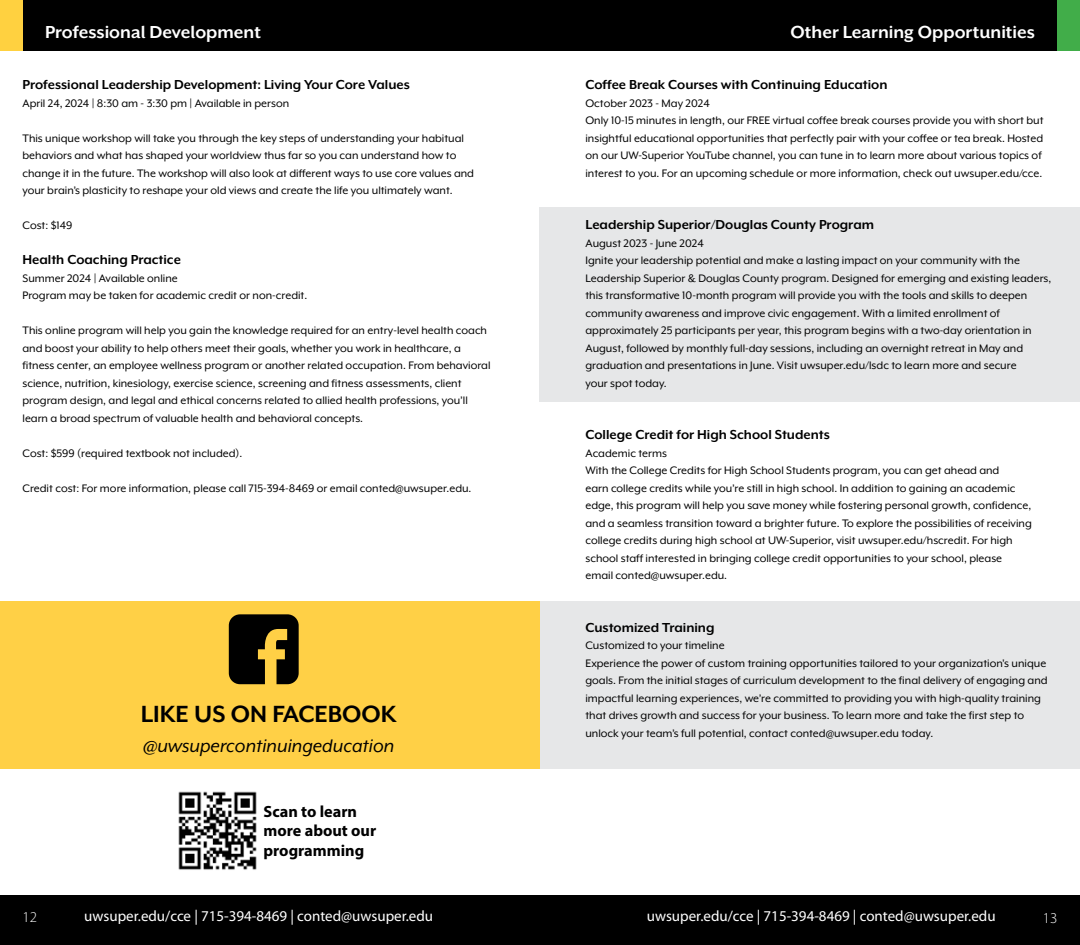
<style>
.page{position:relative;width:1080px;height:945px;background:#fff}
.page>*{position:absolute;margin:0;border:0;box-sizing:border-box;transform-origin:0 0}
.t1{font:700 27px "Mr Eaves XL Mod OT";color:#000}
.t2{font:italic 21px "Mr Eaves XL Mod OT";color:#000}
.t3{font:700 20px "Mr Eaves XL San OT";color:#fff}
.t4{font:700 16.25px/19.5px "Myriad Pro";color:#000}
.t5{font:700 15px "Mr Eaves XL Mod OT";color:#000}
.t6{font:15px "Myriad Pro";color:#fff}
.t7{font:300 15px "Myriad Pro";color:#fff}
.t8{font:12.5px/17.5px "Mr Eaves XL Mod OT";color:#000}
</style>
<div class="page">
<div style="left:0;top:896px;width:1080px;height:49px;background:#000"></div>
<img style="left:178px;top:791px;width:79px;height:79px">
<div style="left:0;top:601px;width:541px;height:168px;background:#ffd046"></div>
<div style="left:540px;top:208px;width:540px;height:194px;background:#e6e7e8"></div>
<div style="left:540px;top:601px;width:540px;height:168px;background:#e6e7e8"></div>
<div style="left:0;top:0;width:1080px;height:51px;background:#000"></div>
<div style="left:0;top:0;width:22px;height:50px;background:#ffd140"></div>
<div style="left:1057px;top:0;width:23px;height:50px;background:#41ad49"></div>
<svg style="left:229px;top:614px;width:70px;height:70px"></svg>
<h3 class="t3" style="left:45px;top:22px;width:218px">Professional Development</h3>
<h3 class="t3" style="left:791px;top:22px;width:246px">Other Learning Opportunities</h3>
<p class="t5" style="left:22px;top:77px;width:389px">Professional Leadership Development: Living Your Core Values</p>
<p class="t8" style="left:22px;top:94px;width:268px">April 24, 2024 | 8:30 am - 3:30 pm | Available in person</p>
<p class="t8" style="left:22px;top:129px;width:453px">This unique workshop will take you through the key steps of understanding your habitual behaviors and what has shaped your worldview thus far so you can understand how to change it in the future. The workshop will also look at different ways to use core values and your brain’s plasticity to reshape your old views and create the life you ultimately want.</p>
<p class="t8" style="left:22px;top:217px;width:52px">Cost: $149</p>
<p class="t5" style="left:22px;top:252px;width:160px">Health Coaching Practice</p>
<p class="t8" style="left:22px;top:269px;width:286px">Summer 2024 | Available online<br>Program may be taken for academic credit or non-credit.</p>
<p class="t8" style="left:22px;top:322px;width:470px">This online program will help you gain the knowledge required for an entry-level health coach and boost your ability to help others meet their goals, whether you work in healthcare, a fitness center, an employee wellness program or another related occupation. From behavioral science, nutrition, kinesiology, exercise science, screening and fitness assessments, client program design, and legal and ethical concerns related to allied health professions, you’ll learn a broad spectrum of valuable health and behavioral concepts.</p>
<p class="t8" style="left:22px;top:444px;width:221px">Cost: $599 (required textbook not included).</p>
<p class="t8" style="left:22px;top:479px;width:450px">Credit cost: For more information, please call 715-394-8469 or email conted@uwsuper.edu.</p>
<h1 class="t1" style="left:141px;top:700px;width:257px">LIKE US ON FACEBOOK</h1>
<h2 class="t2" style="left:143px;top:735px;width:253px">@uwsupercontinuingeducation</h2>
<h3 class="t4" style="left:264px;top:801px;width:114px">Scan to learn more about our programming</h3>
<p class="t5" style="left:585px;top:77px;width:304px">Coffee Break Courses with Continuing Education</p>
<p class="t8" style="left:585px;top:94px;width:460px">October 2023 - May 2024<br>Only 10-15 minutes in length, our FREE virtual coffee break courses provide you with short but insightful educational opportunities that perfectly pair with your coffee or tea break. Hosted on our UW-Superior YouTube channel, you can tune in to learn more about various topics of interest to you. For an upcoming schedule or more information, check out uwsuper.edu/cce.</p>
<p class="t5" style="left:585px;top:217px;width:290px">Leadership Superior/Douglas County Program</p>
<p class="t8" style="left:585px;top:234px;width:467px">August 2023 - June 2024<br>Ignite your leadership potential and make a lasting impact on your community with the Leadership Superior &amp; Douglas County program. Designed for emerging and existing leaders, this transformative 10-month program will provide you with the tools and skills to deepen community awareness and improve civic engagement. With a limited enrollment of approximately 25 participants per year, this program begins with a two-day orientation in August, followed by monthly full-day sessions, including an overnight retreat in May and graduation and presentations in June. Visit uwsuper.edu/lsdc to learn more and secure<br>your spot today.</p>
<p class="t5" style="left:585px;top:427px;width:246px">College Credit for High School Students</p>
<p class="t8" style="left:585px;top:444px;width:448px">Academic terms<br>With the College Credits for High School Students program, you can get ahead and<br>earn college credits while you’re still in high school. In addition to gaining an academic edge, this program will help you save money while fostering personal growth, confidence, and a seamless transition toward a brighter future. To explore the possibilities of receiving college credits during high school at UW-Superior, visit uwsuper.edu/hscredit. For high school staff interested in bringing college credit opportunities to your school, please email conted@uwsuper.edu.</p>
<p class="t5" style="left:585px;top:620px;width:131px">Customized Training</p>
<p class="t8" style="left:585px;top:637px;width:464px">Customized to your timeline<br>Experience the power of custom training opportunities tailored to your organization's unique goals. From the initial stages of curriculum development to the final delivery of engaging and impactful learning experiences, we’re committed to providing you with high-quality training that drives growth and success for your business. To learn more and take the first step to unlock your team’s full potential, contact conted@uwsuper.edu today.</p>
<p class="t6" style="left:84px;top:906px;width:350px">uwsuper.edu/cce | 715-394-8469 | conted@uwsuper.edu</p>
<p class="t6" style="left:647px;top:906px;width:350px">uwsuper.edu/cce | 715-394-8469 | conted@uwsuper.edu</p>
<p class="t7" style="left:22px;top:909px;width:16px">12</p>
<p class="t7" style="left:1043px;top:909px;width:16px">13</p>
</div>
